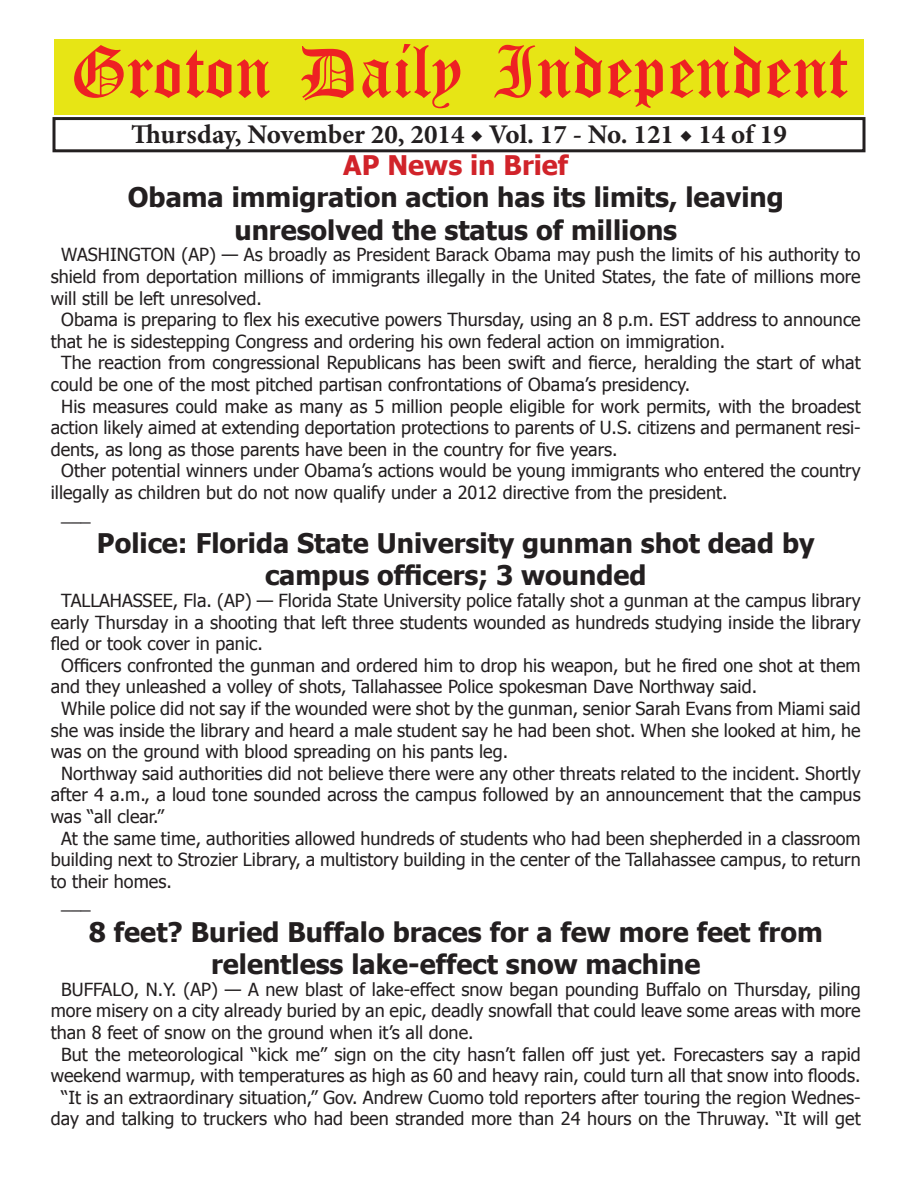
<style>
.page{position:relative;width:918px;height:1188px;background:#fff}
.page>*{position:absolute;margin:0;border:0;box-sizing:border-box;transform-origin:0 0}
.t1{font:54px "Old English Five";color:#ee2123}
.t2{font:700 27px/32.4px "Tahoma";color:#231f20;text-align:center}
.t3{font:700 27px "Minion Pro";color:#231f20}
.t4{font:700 27px "Tahoma";color:#d1232a}
.t5{font:18px "Tahoma";color:#231f20}
</style>
<div class="page">
<div style="left:52px;top:117px;width:814px;height:35px;border:3px solid #231f20"></div>
<div style="left:54px;top:40px;width:810px;height:75px;background:#e7e515"></div>
<h1 class="t1" style="left:70px;top:47px;width:779px">Groton Daily Independent</h1>
<h2 class="t3" style="left:131px;top:116px;width:657px">Thursday, November 20, 2014 ◆ Vol. 17 - No. 121 ◆ 14 of 19</h2>
<h2 class="t4" style="left:343px;top:146px;width:226px">AP News in Brief</h2>
<h2 class="t2" style="left:128px;top:180px;width:658px">Obama immigration action has its limits, leaving unresolved the status of millions</h2>
<p class="t5" style="left:61px;top:243px;width:801px">WASHINGTON (AP) — As broadly as President Barack Obama may push the limits of his authority to</p>
<p class="t5" style="left:51px;top:264px;width:811px">shield from deportation millions of immigrants illegally in the United States, the fate of millions more</p>
<p class="t5" style="left:51px;top:286px;width:213px">will still be left unresolved.</p>
<p class="t5" style="left:61px;top:308px;width:801px">Obama is preparing to flex his executive powers Thursday, using an 8 p.m. EST address to announce</p>
<p class="t5" style="left:51px;top:329px;width:676px">that he is sidestepping Congress and ordering his own federal action on immigration.</p>
<p class="t5" style="left:61px;top:351px;width:801px">The reaction from congressional Republicans has been swift and fierce, heralding the start of what</p>
<p class="t5" style="left:51px;top:372px;width:641px">could be one of the most pitched partisan confrontations of Obama’s presidency.</p>
<p class="t5" style="left:61px;top:394px;width:801px">His measures could make as many as 5 million people eligible for work permits, with the broadest</p>
<p class="t5" style="left:51px;top:416px;width:811px">action likely aimed at extending deportation protections to parents of U.S. citizens and permanent resi-</p>
<p class="t5" style="left:51px;top:437px;width:568px">dents, as long as those parents have been in the country for five years.</p>
<p class="t5" style="left:61px;top:459px;width:801px">Other potential winners under Obama’s actions would be young immigrants who entered the country</p>
<p class="t5" style="left:51px;top:480px;width:678px">illegally as children but do not now qualify under a 2012 directive from the president.</p>
<p class="t5" style="left:61px;top:502px;width:31px">___</p>
<h2 class="t2" style="left:97px;top:525px;width:719px">Police: Florida State University gunman shot dead by campus officers; 3 wounded</h2>
<p class="t5" style="left:61px;top:588px;width:801px">TALLAHASSEE, Fla. (AP) — Florida State University police fatally shot a gunman at the campus library</p>
<p class="t5" style="left:51px;top:610px;width:811px">early Thursday in a shooting that left three students wounded as hundreds studying inside the library</p>
<p class="t5" style="left:51px;top:632px;width:214px">fled or took cover in panic.</p>
<p class="t5" style="left:61px;top:653px;width:801px">Officers confronted the gunman and ordered him to drop his weapon, but he fired one shot at them</p>
<p class="t5" style="left:51px;top:675px;width:708px">and they unleashed a volley of shots, Tallahassee Police spokesman Dave Northway said.</p>
<p class="t5" style="left:61px;top:696px;width:801px">While police did not say if the wounded were shot by the gunman, senior Sarah Evans from Miami said</p>
<p class="t5" style="left:51px;top:718px;width:811px">she was inside the library and heard a male student say he had been shot. When she looked at him, he</p>
<p class="t5" style="left:51px;top:740px;width:459px">was on the ground with blood spreading on his pants leg.</p>
<p class="t5" style="left:61px;top:761px;width:801px">Northway said authorities did not believe there were any other threats related to the incident. Shortly</p>
<p class="t5" style="left:51px;top:783px;width:811px">after 4 a.m., a loud tone sounded across the campus followed by an announcement that the campus</p>
<p class="t5" style="left:51px;top:804px;width:115px">was “all clear.”</p>
<p class="t5" style="left:61px;top:826px;width:801px">At the same time, authorities allowed hundreds of students who had been shepherded in a classroom</p>
<p class="t5" style="left:51px;top:848px;width:811px">building next to Strozier Library, a multistory building in the center of the Tallahassee campus, to return</p>
<p class="t5" style="left:51px;top:869px;width:123px">to their homes.</p>
<p class="t5" style="left:61px;top:891px;width:31px">___</p>
<h2 class="t2" style="left:89px;top:914px;width:735px">8 feet? Buried Buffalo braces for a few more feet from relentless lake-effect snow machine</h2>
<p class="t5" style="left:61px;top:977px;width:801px">BUFFALO, N.Y. (AP) — A new blast of lake-effect snow began pounding Buffalo on Thursday, piling</p>
<p class="t5" style="left:51px;top:999px;width:811px">more misery on a city already buried by an epic, deadly snowfall that could leave some areas with more</p>
<p class="t5" style="left:51px;top:1020px;width:424px">than 8 feet of snow on the ground when it’s all done.</p>
<p class="t5" style="left:61px;top:1042px;width:801px">But the meteorological “kick me” sign on the city hasn’t fallen off just yet. Forecasters say a rapid</p>
<p class="t5" style="left:51px;top:1064px;width:811px">weekend warmup, with temperatures as high as 60 and heavy rain, could turn all that snow into floods.</p>
<p class="t5" style="left:61px;top:1085px;width:801px">“It is an extraordinary situation,” Gov. Andrew Cuomo told reporters after touring the region Wednes-</p>
<p class="t5" style="left:51px;top:1107px;width:811px">day and talking to truckers who had been stranded more than 24 hours on the Thruway. “It will get</p>
</div>
